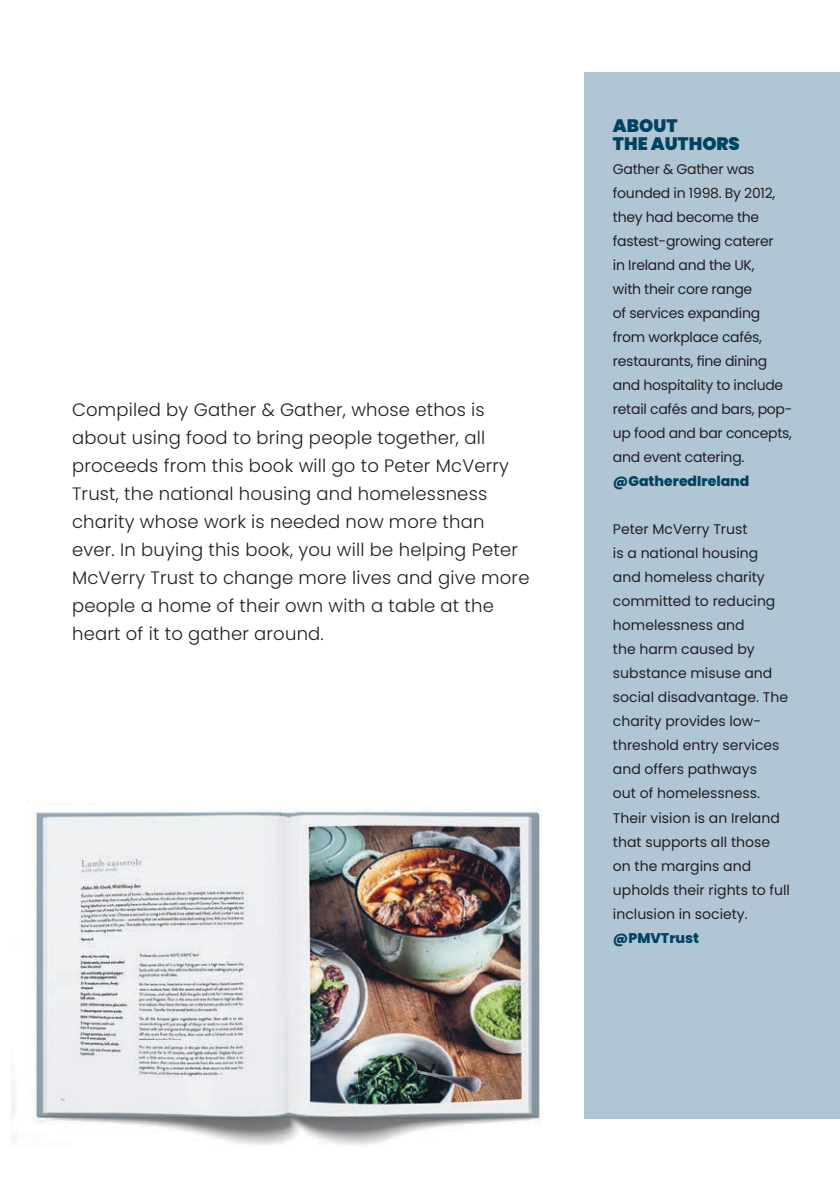
<style>
.page{position:relative;width:840px;height:1191px;background:#fff}
.page>*{position:absolute;margin:0;border:0;box-sizing:border-box;transform-origin:0 0}
.t1{font:300 18px/28px "Poppins";letter-spacing:.01em;color:#231f20}
.t2{font:900 18px/18px "Poppins";color:#004260}
.t3{font:14px/24px "Poppins";color:#231f20}
.t4{font:14px/24px "Poppins";letter-spacing:-.02em;color:#231f20}
.t5{font:800 14px "Poppins";color:#004260}
</style>
<div class="page">
<div style="left:584px;top:72px;width:255px;height:1047px;background:#b0c6d5"></div>
<img style="left:11px;top:809px;width:531px;height:337px">
<p class="t1" style="left:72px;top:396px;width:458px">Compiled by Gather &amp; Gather, whose ethos is about using food to bring people together, all proceeds from this book will go to Peter McVerry Trust, the national housing and homelessness charity whose work is needed now more than ever. In buying this book, you will be helping Peter McVerry Trust to change more lives and give more people a home of their own with a table at the heart of it to gather around.</p>
<p class="t2" style="left:612px;top:117px;width:128px">ABOUT<br>THE AUTHORS</p>
<p class="t4" style="left:612px;top:157px;width:181px">Gather &amp; Gather was founded in 1998. By 2012, they had become the fastest-growing caterer<br>in Ireland and the UK,<br>with their core range<br>of services expanding from workplace cafés, restaurants, fine dining and hospitality to include retail cafés and bars, pop&shy;up food and bar concepts, and event catering.</p>
<p class="t5" style="left:612px;top:473px;width:138px">@GatheredIreland</p>
<p class="t3" style="left:612px;top:517px;width:178px">Peter McVerry Trust<br>is a national housing<br>and homeless charity committed to reducing homelessness and<br>the harm caused by substance misuse and social disadvantage. The charity provides low&shy;threshold entry services and offers pathways<br>out of homelessness.<br>Their vision is an Ireland that supports all those on the margins and upholds their rights to full inclusion in society.</p>
<p class="t5" style="left:612px;top:929px;width:88px">@PMVTrust</p>
</div>
